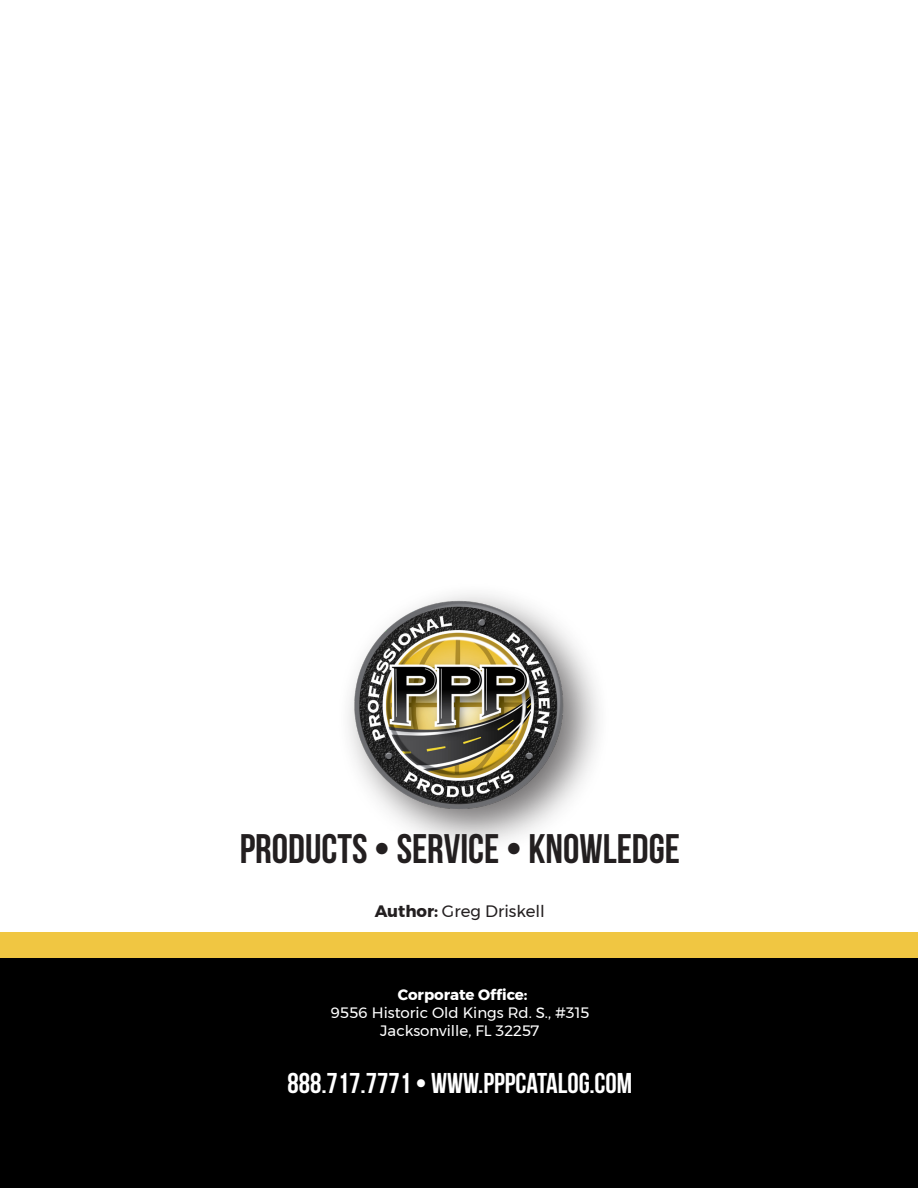
<style>
.page{position:relative;width:918px;height:1188px;background:#fff}
.page>*{position:absolute;margin:0;border:0;box-sizing:border-box;transform-origin:0 0}
.t1{font:41.25px "Bebas Neue";color:#231f20}
.t2{font:700 28.5px "Bebas Neue";color:#fff}
.t3{font:16.5px "Montserrat";color:#231f20}
.t4{font:15px "Montserrat";color:#fff}
.t5{font:700 15px "Montserrat";color:#fff}
.s1{font-weight:700}
</style>
<div class="page">
<div style="left:0;top:932px;width:918px;height:33px;background:#f0c642"></div>
<div style="left:0;top:958px;width:918px;height:230px;background:#000"></div>
<div style="left:337px;top:582px;width:274px;height:274px;background:#231f20;opacity:.65"></div>
<img style="left:345px;top:590px;width:230px;height:228px">
<p class="t1" style="left:240px;top:826px;width:442px">PRODUCTS • SERVICE • KNOWLEDGE</p>
<p class="t3" style="left:375px;top:898px;width:171px"><span class="s1">Author:</span> Greg Driskell</p>
<p class="t5" style="left:398px;top:982px;width:131px">Corporate Office:</p>
<p class="t4" style="left:330px;top:1001px;width:261px">9556 Historic Old Kings Rd. S., #315</p>
<p class="t4" style="left:380px;top:1019px;width:161px">Jacksonville, FL 32257</p>
<p class="t2" style="left:288px;top:1067px;width:346px">888.717.7771 • WWW.PPPCATALOG.COM</p>
</div>
